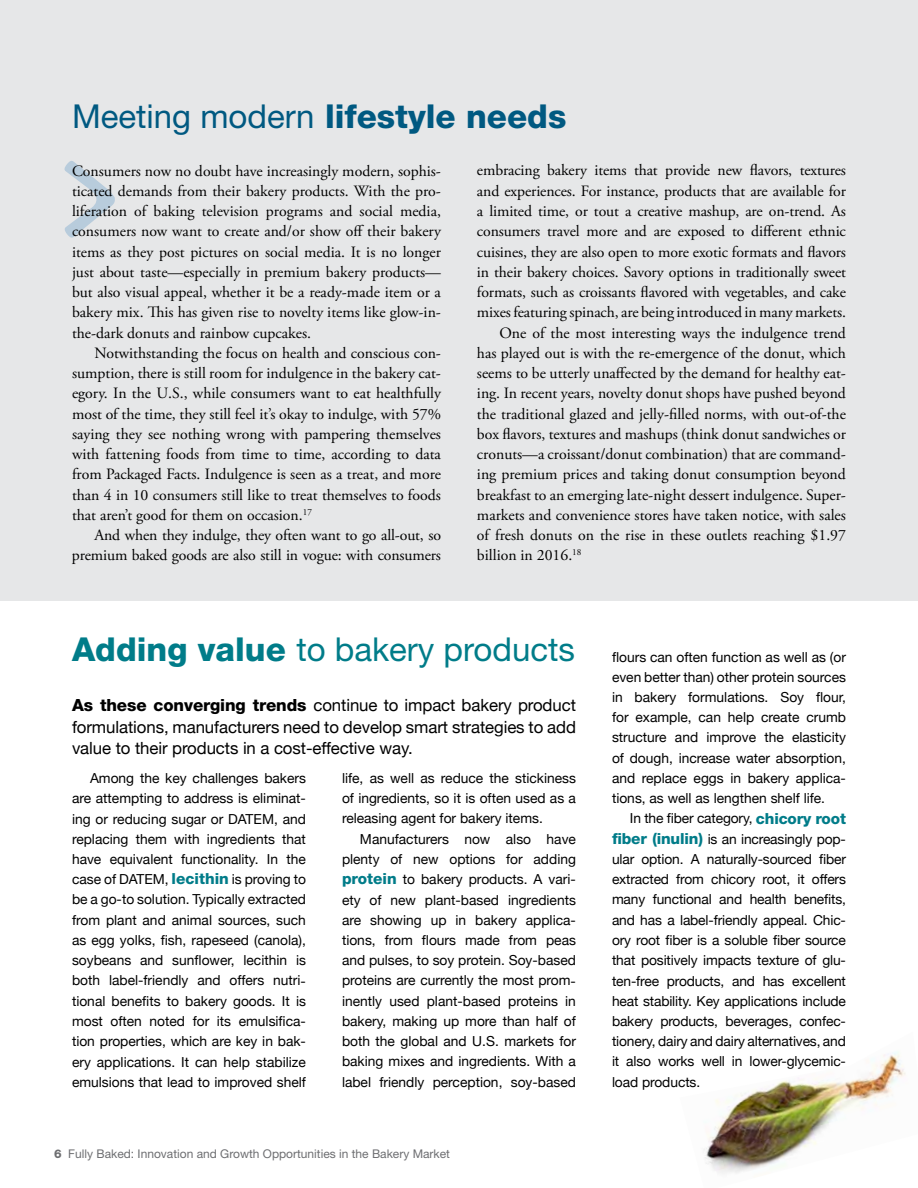
<style>
.page{position:relative;width:918px;height:1188px;background:#fff}
.page>*{position:absolute;margin:0;border:0;box-sizing:border-box;transform-origin:0 0}
.t1{font:800 33px "Helvetica Neue";color:#005981}
.t2{font:33px "Helvetica Neue";color:#007c89}
.t3{font:16.8px/21.8px "Helvetica Neue";letter-spacing:-.005em;color:#000;text-align:justify}
.t4{font:15.75px/20.2px "Adobe Garamond Pro";color:#000;text-align:justify}
.t5{font:13.8px/20.2px "Helvetica Neue";color:#000;text-align:justify}
.t6{font:12px "Helvetica Neue";color:#6d6e71}
.s1{font-weight:400}
.s2{font-weight:800}
.s3{font-weight:800;font-size:15.3px;color:#007c89}
</style>
<div class="page">
<div style="left:0;top:0;width:918px;height:601px;background:#e6e7e8"></div>
<img style="left:704px;top:1051px;width:202px;height:123px">
<svg style="left:64px;top:161px;width:51px;height:77px"></svg>
<h1 class="t1" style="left:72px;top:96px;width:496px"><span class="s1">Meeting modern</span> lifestyle needs</h1>
<p class="t4" style="left:72px;top:161px;width:371px">Consumers now no doubt have increasingly modern, sophis&shy;ticated demands from their bakery products. With the pro&shy;liferation of baking television programs and social media, consumers now want to create and/or show off their bakery items as they post pictures on social media. It is no longer just about taste—especially in premium bakery products— but also visual appeal, whether it be a ready-made item or a bakery mix. This has given rise to novelty items like glow-in&shy;the-dark donuts and rainbow cupcakes.</p>
<p class="t4" style="left:72px;top:343px;width:371px;text-indent:23px">Notwithstanding the focus on health and conscious con&shy;sumption, there is still room for indulgence in the bakery cat&shy;egory. In the U.S., while consumers want to eat healthfully most of the time, they still feel it’s okay to indulge, with 57% saying they see nothing wrong with pampering themselves with fattening foods from time to time, according to data from Packaged Facts. Indulgence is seen as a treat, and more than 4 in 10 consumers still like to treat themselves to foods that aren’t good for them on occasion.<sup>17</sup></p>
<p class="t4" style="left:72px;top:525px;width:371px;text-align:right">And when they indulge, they often want to go all-out, so premium baked goods are also still in vogue: with consumers</p>
<p class="t4" style="left:477px;top:161px;width:371px">embracing bakery items that provide new flavors, textures</p>
<p class="t4" style="left:477px;top:181px;width:371px">and experiences. For instance, products that are available for</p>
<p class="t4" style="left:477px;top:201px;width:371px">a limited time, or tout a creative mashup, are on-trend. As</p>
<p class="t4" style="left:477px;top:222px;width:370px">consumers travel more and are exposed to different ethnic</p>
<p class="t4" style="left:477px;top:242px;width:371px">cuisines, they are also open to more exotic formats and flavors</p>
<p class="t4" style="left:477px;top:262px;width:370px">in their bakery choices. Savory options in traditionally sweet</p>
<p class="t4" style="left:477px;top:282px;width:371px">formats, such as croissants flavored with vegetables, and cake</p>
<p class="t4" style="left:477px;top:303px;width:371px">mixes featuring spinach, are being introduced in many markets.</p>
<p class="t4" style="left:499px;top:323px;width:348px">One of the most interesting ways the indulgence trend</p>
<p class="t4" style="left:477px;top:343px;width:371px">has played out is with the re-emergence of the donut, which</p>
<p class="t4" style="left:477px;top:363px;width:370px">seems to be utterly unaffected by the demand for healthy eat-</p>
<p class="t4" style="left:477px;top:384px;width:370px">ing. In recent years, novelty donut shops have pushed beyond</p>
<p class="t4" style="left:477px;top:404px;width:371px">the traditional glazed and jelly-filled norms, with out-of-the</p>
<p class="t4" style="left:477px;top:424px;width:370px">box flavors, textures and mashups (think donut sandwiches or</p>
<p class="t4" style="left:477px;top:445px;width:370px">cronuts—a croissant/donut combination) that are command-</p>
<p class="t4" style="left:477px;top:465px;width:370px">ing premium prices and taking donut consumption beyond</p>
<p class="t4" style="left:477px;top:485px;width:370px">breakfast to an emerging late-night dessert indulgence. Super-</p>
<p class="t4" style="left:477px;top:505px;width:370px">markets and convenience stores have taken notice, with sales</p>
<p class="t4" style="left:477px;top:526px;width:371px">of fresh donuts on the rise in these outlets reaching $1.97</p>
<p class="t4" style="left:477px;top:546px;width:106px">billion in 2016.<sup>18</sup></p>
<h1 class="t2" style="left:72px;top:630px;width:505px"><span class="s2">Adding value</span> to bakery products</h1>
<p class="t3" style="left:72px;top:694px;width:506px"><span class="s2">As these converging trends</span> continue to impact bakery product formulations, manufacturers need to develop smart strategies to add value to their products in a cost-effective way.</p>
<p class="t5" style="left:342px;top:768px;width:236px">life, as well as reduce the stickiness of ingredients, so it is often used as a releasing agent for bakery items.</p>
<p class="t5" style="left:342px;top:829px;width:236px;text-indent:18px">Manufacturers now also have plenty of new options for adding <span class="s3">protein</span> to bakery products. A vari&shy;ety of new plant-based ingredients are showing up in bakery applica&shy;tions, from flours made from peas and pulses, to soy protein. Soy-based proteins are currently the most prom&shy;inently used plant-based proteins in bakery, making up more than half of both the global and U.S. markets for baking mixes and ingredients. With a label friendly perception, soy-based</p>
<p class="t5" style="left:72px;top:768px;width:236px;text-indent:18px">Among the key challenges bakers are attempting to address is eliminat&shy;ing or reducing sugar or DATEM, and replacing them with ingredients that have equivalent functionality. In the case of DATEM, <span class="s3">lecithin</span> is proving to be a go-to solution. Typically extracted from plant and animal sources, such as egg yolks, fish, rapeseed (canola), soybeans and sunflower, lecithin is both label-friendly and offers nutri&shy;tional benefits to bakery goods. It is most often noted for its emulsifica&shy;tion properties, which are key in bak&shy;ery applications. It can help stabilize emulsions that lead to improved shelf</p>
<p class="t6" style="left:54px;top:1147px;width:398px"><span class="s2">6</span> Fully Baked: Innovation and Growth Opportunities in the Bakery Market</p>
<p class="t5" style="left:612px;top:646px;width:236px">flours can often function as well as (or even better than) other protein sources in bakery formulations. Soy flour, for example, can help create crumb structure and improve the elasticity of dough, increase water absorption, and replace eggs in bakery applica&shy;tions, as well as lengthen shelf life.</p>
<p class="t5" style="left:612px;top:808px;width:236px;text-indent:18px">In the fiber category, <span class="s3">chicory root fiber (inulin)</span> is an increasingly pop&shy;ular option. A naturally-sourced fiber extracted from chicory root, it offers many functional and health benefits, and has a label-friendly appeal. Chic&shy;ory root fiber is a soluble fiber source that positively impacts texture of glu&shy;ten-free products, and has excellent heat stability. Key applications include bakery products, beverages, confec&shy;tionery, dairy and dairy alternatives, and it also works well in lower-glycemic&shy;load products.</p>
</div>
